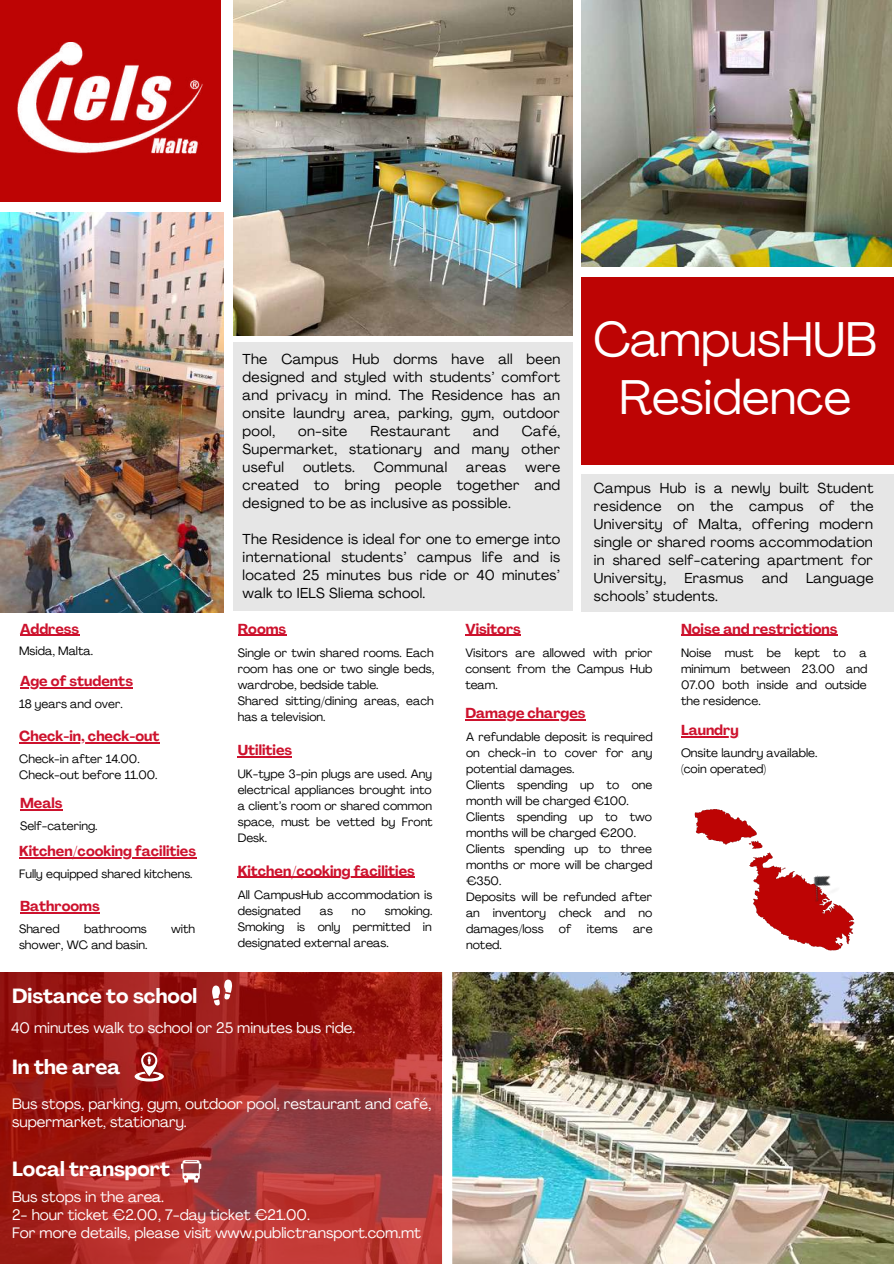
<style>
.page{position:relative;width:894px;height:1264px;background:#fff}
.page>*{position:absolute;margin:0;border:0;box-sizing:border-box;transform-origin:0 0}
.t1{font:48px/57.4px "Agrandir";color:#fff;text-align:center}
.t2{font:700 20.25px "Agrandir";color:#fff}
.t3{font:15px/18px "Agrandir";color:#fff}
.t4{font:14.25px/18px "Agrandir";letter-spacing:.02em;color:#000;text-align:justify}
.t5{font:700 14.25px "Agrandir";color:#cd122d}
.t6{font:12px/16px "Agrandir";color:#000}
</style>
<div class="page">
<div style="left:580px;top:277px;width:313px;height:187px;background:#bd0404"></div>
<img style="left:441px;top:972px;width:452px;height:291px">
<div style="left:442px;top:963px;width:10px;height:300px;background:#fff"></div>
<div style="left:0;top:0;width:221px;height:201px;background:#bd0404"></div>
<img style="left:233px;top:0;width:339px;height:336px">
<img style="left:0;top:212px;width:223px;height:400px">
<img style="left:581px;top:0;width:310px;height:267px">
<img style="left:17px;top:43px;width:186px;height:111px">
<div style="left:233px;top:342px;width:339px;height:268px;background:#e6e6e6"></div>
<svg style="left:694px;top:809px;width:160px;height:142px"></svg>
<img style="left:805px;top:868px;width:37px;height:35px">
<svg style="left:0;top:972px;width:441px;height:291px;background:#a12623"></svg>
<svg style="left:212px;top:978px;width:20px;height:27px"></svg>
<svg style="left:181px;top:1160px;width:20px;height:22px"></svg>
<svg style="left:134px;top:1052px;width:30px;height:29px"></svg>
<hr style="left:20px;top:634px;width:59px;height:1px;background:#cd122d">
<hr style="left:20px;top:687px;width:113px;height:1px;background:#cd122d">
<hr style="left:19px;top:742px;width:140px;height:1px;background:#cd122d">
<hr style="left:20px;top:809px;width:42px;height:1px;background:#cd122d">
<hr style="left:238px;top:634px;width:48px;height:1px;background:#cd122d">
<hr style="left:238px;top:756px;width:54px;height:1px;background:#cd122d">
<hr style="left:465px;top:719px;width:120px;height:1px;background:#cd122d">
<hr style="left:680px;top:736px;width:58px;height:1px;background:#cd122d">
<hr style="left:20px;top:912px;width:80px;height:1px;background:#cd122d">
<hr style="left:19px;top:857px;width:177px;height:1px;background:#cd122d">
<hr style="left:465px;top:634px;width:55px;height:1px;background:#cd122d">
<div style="left:580px;top:474px;width:313px;height:138px;background:#e6e6e6"></div>
<hr style="left:238px;top:876px;width:176px;height:1px;background:#cd122d">
<hr style="left:680px;top:634px;width:157px;height:1px;background:#cd122d">
<p class="t5" style="left:20px;top:623px;width:61px">Address</p>
<p class="t6" style="left:19px;top:644px;width:75px">Msida, Malta.</p>
<p class="t5" style="left:20px;top:675px;width:114px">Age of students</p>
<p class="t6" style="left:19px;top:696px;width:105px">18 years and over.</p>
<p class="t5" style="left:19px;top:730px;width:142px">Check-in, check-out</p>
<p class="t6" style="left:19px;top:752px;width:140px">Check-in after 14.00.<br>Check-out before 11.00.</p>
<p class="t5" style="left:20px;top:797px;width:44px">Meals</p>
<p class="t6" style="left:20px;top:819px;width:79px">Self-catering.</p>
<p class="t5" style="left:19px;top:845px;width:178px">Kitchen/cooking facilities</p>
<p class="t6" style="left:19px;top:867px;width:175px">Fully equipped shared kitchens.</p>
<p class="t5" style="left:20px;top:900px;width:81px">Bathrooms</p>
<p class="t6" style="left:19px;top:922px;width:42px">Shared</p>
<p class="t6" style="left:84px;top:922px;width:64px">bathrooms</p>
<p class="t6" style="left:171px;top:922px;width:26px">with</p>
<p class="t6" style="left:19px;top:938px;width:130px">shower, WC and basin.</p>
<h2 class="t2" style="left:12px;top:987px;width:186px">Distance to school</h2>
<p class="t4" style="left:242px;top:351px;width:319px">The Campus Hub dorms have all been designed and styled with students’ comfort and privacy in mind. The Residence has an onsite laundry area, parking, gym, outdoor pool,</p>
<p class="t4" style="left:242px;top:423px;width:319px;text-indent:279px">Café, Supermarket, stationary and many other useful</p>
<p class="t4" style="left:298px;top:423px;width:51px">on-site</p>
<p class="t4" style="left:370px;top:423px;width:81px">Restaurant</p>
<p class="t4" style="left:473px;top:423px;width:27px">and</p>
<p class="t4" style="left:303px;top:459px;width:53px">outlets.</p>
<p class="t4" style="left:374px;top:459px;width:75px">Communal</p>
<p class="t4" style="left:466px;top:459px;width:41px">areas</p>
<p class="t4" style="left:242px;top:459px;width:319px;text-indent:282px">were created to bring people together and designed to be as inclusive as possible.</p>
<p class="t4" style="left:242px;top:531px;width:319px">The Residence is ideal for one to emerge into international students’ campus life and is located 25 minutes bus ride or 40 minutes’ walk to IELS Sliema school.</p>
<h1 class="t1" style="left:593px;top:316px;width:285px">CampusHUB<br>Residence</h1>
<p class="t4" style="left:593px;top:480px;width:281px">Campus Hub is a newly built Student residence on the campus of the University of Malta, offering modern single or shared rooms accommodation in shared self-catering apartment for University,</p>
<p class="t4" style="left:684px;top:570px;width:61px">Erasmus</p>
<p class="t4" style="left:761px;top:570px;width:27px">and</p>
<p class="t4" style="left:805px;top:570px;width:69px">Language</p>
<p class="t4" style="left:593px;top:588px;width:125px">schools’ students.</p>
<p class="t5" style="left:238px;top:623px;width:50px">Rooms</p>
<p class="t6" style="left:238px;top:645px;width:198px">Single or twin shared rooms. Each room has one or two single beds, wardrobe, bedside table.<br>Shared sitting/dining areas, each has a television.</p>
<p class="t5" style="left:238px;top:744px;width:56px">Utilities</p>
<p class="t6" style="left:238px;top:767px;width:196px;text-align:justify">UK-type 3-pin plugs are used. Any electrical appliances brought into a client’s room or shared common space, must be vetted by Front Desk.</p>
<p class="t5" style="left:238px;top:865px;width:178px">Kitchen/cooking facilities</p>
<p class="t6" style="left:238px;top:888px;width:196px">All CampusHub accommodation is designated</p>
<p class="t6" style="left:238px;top:904px;width:196px;text-align:justify;text-indent:147px">smoking.<br>Smoking is only permitted in designated external areas.</p>
<p class="t6" style="left:320px;top:904px;width:15px">as</p>
<p class="t6" style="left:352px;top:904px;width:15px">no</p>
<p class="t5" style="left:465px;top:623px;width:57px">Visitors</p>
<p class="t6" style="left:465px;top:645px;width:189px;text-align:justify">Visitors are allowed with prior consent from the Campus Hub team.</p>
<p class="t5" style="left:465px;top:707px;width:122px">Damage charges</p>
<p class="t6" style="left:466px;top:729px;width:188px">A refundable deposit is required on check-in to cover for any potential damages.<br>Clients spending up to one month will be charged €100.<br>Clients spending up to two months will be charged €200.<br>Clients spending up to three months or more will be charged €350.<br>Deposits will be refunded after an inventory check and no damages/loss</p>
<p class="t6" style="left:558px;top:922px;width:14px">of</p>
<p class="t6" style="left:586px;top:922px;width:33px">items</p>
<p class="t6" style="left:633px;top:922px;width:21px">are</p>
<p class="t6" style="left:466px;top:938px;width:37px">noted.</p>
<p class="t5" style="left:680px;top:623px;width:158px">Noise and restrictions</p>
<p class="t6" style="left:680px;top:645px;width:188px;text-align:justify">Noise must be kept to a minimum between 23.00 and 07.00 both inside and outside the residence.</p>
<p class="t5" style="left:680px;top:724px;width:59px">Laundry</p>
<p class="t6" style="left:680px;top:745px;width:138px">Onsite laundry available. (coin operated)</p>
<p class="t3" style="left:11px;top:1020px;width:346px">40 minutes walk to school or 25 minutes bus ride.</p>
<h2 class="t2" style="left:12px;top:1058px;width:110px">In the area</h2>
<p class="t3" style="left:12px;top:1095px;width:421px">Bus stops, parking, gym, outdoor pool, restaurant and café, supermarket, stationary.</p>
<h2 class="t2" style="left:12px;top:1160px;width:160px">Local transport</h2>
<p class="t3" style="left:12px;top:1189px;width:410px">Bus stops in the area.<br>2- hour ticket €2.00, 7-day ticket €21.00.<br>For more details, please visit www.publictransport.com.mt</p>
</div>
